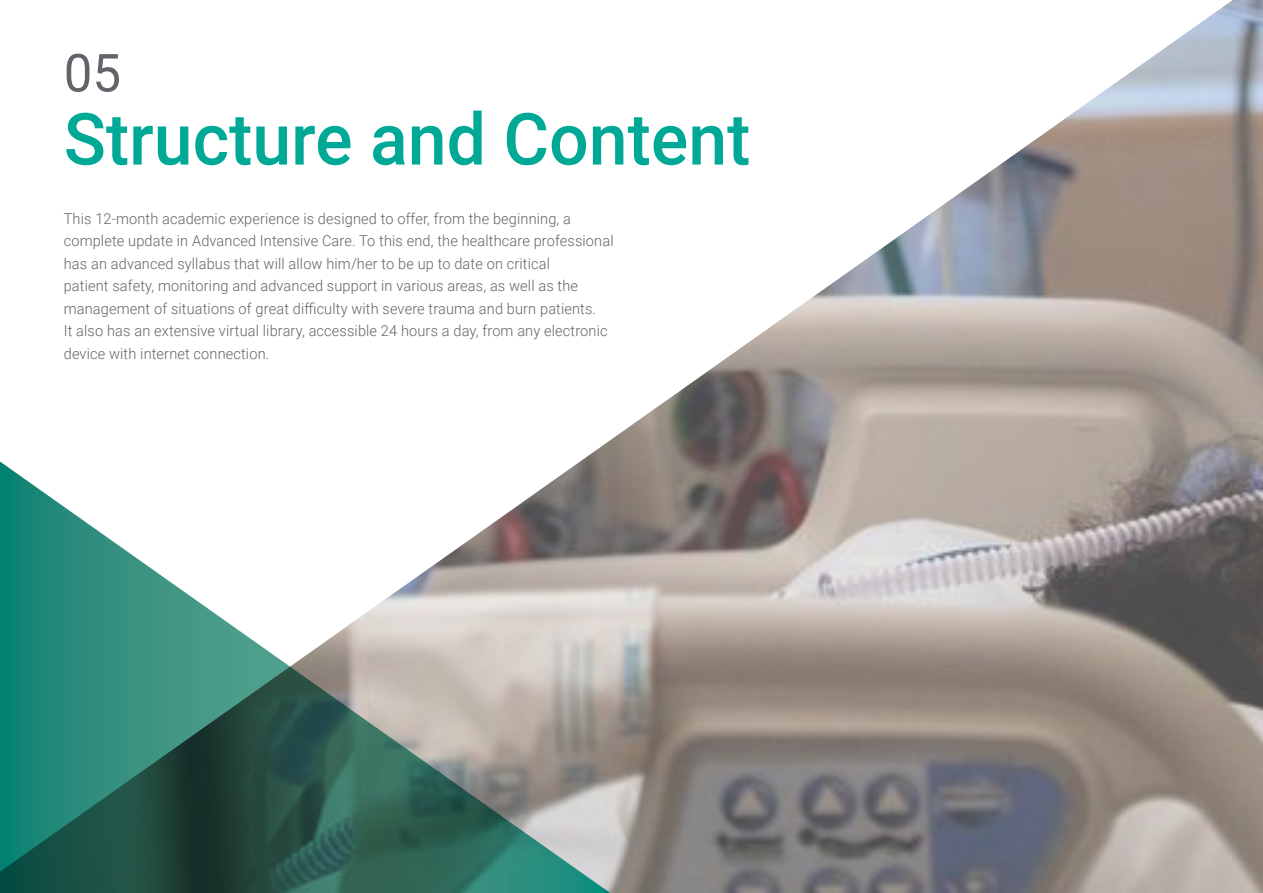
<style>
.page{position:relative;width:1263px;height:893px;background:#fff}
.page>*{position:absolute;margin:0;border:0;box-sizing:border-box;transform-origin:0 0}
.t1{font:500 72px "Roboto";color:#00a996}
.t2{font:52.5px "Roboto";color:#61646a}
.t3{font:300 15px/22.5px "Roboto";letter-spacing:.01em;color:#61646a}
</style>
<div class="page">
<img style="left:602px;top:0;width:661px;height:893px">
<svg style="left:0;top:446px;width:640px;height:447px"></svg>
<h2 class="t2" style="left:64px;top:36px;width:59px">05</h2>
<h1 class="t1" style="left:64px;top:89px;width:688px">Structure and Content</h1>
<p class="t3" style="left:64px;top:207px;width:551px">This 12-month academic experience is designed to offer, from the beginning, a complete update in Advanced Intensive Care. To this end, the healthcare professional has an advanced syllabus that will allow him/her to be up to date on critical<br>patient safety, monitoring and advanced support in various areas, as well as the management of situations of great difficulty with severe trauma and burn patients.<br>It also has an extensive virtual library, accessible 24 hours a day, from any electronic device with internet connection.</p>
</div>
